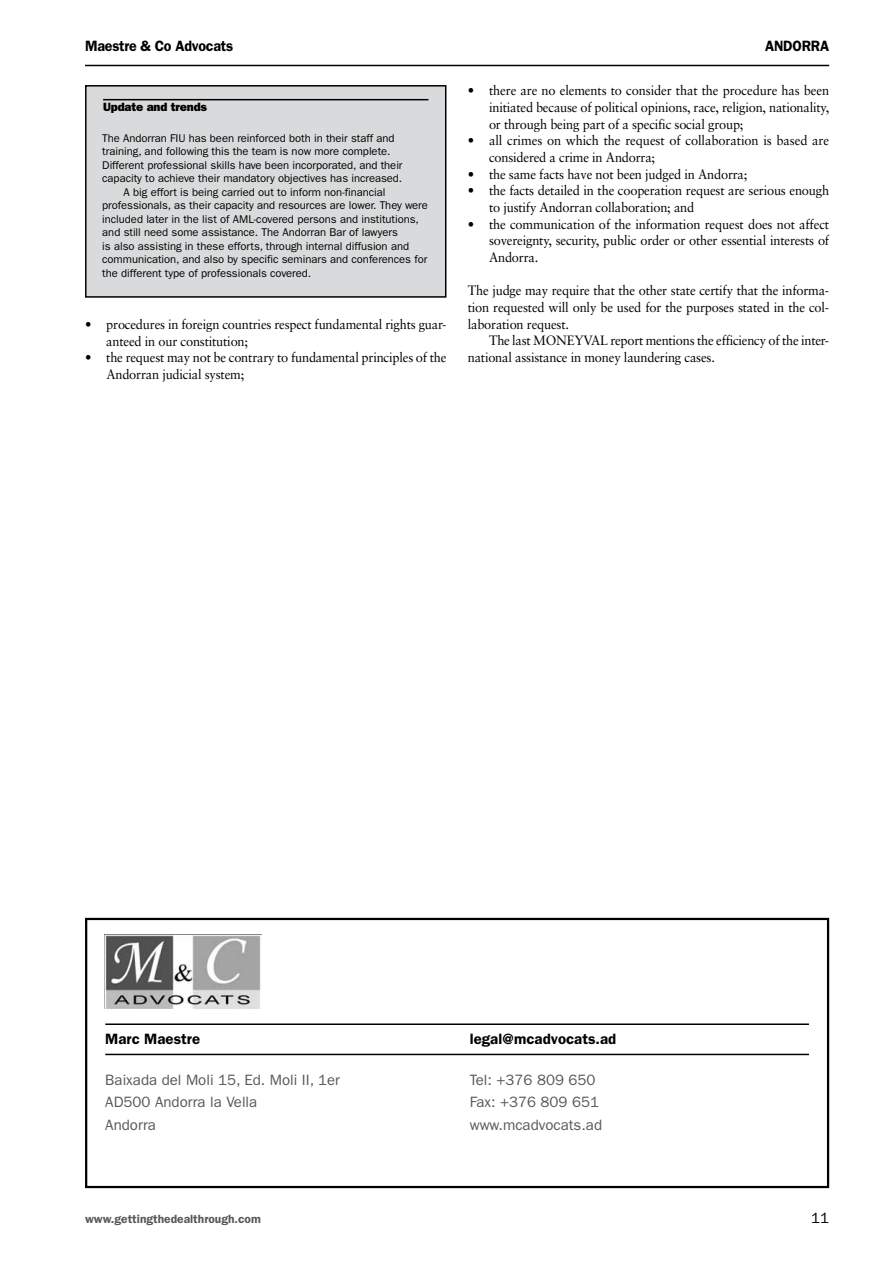
<style>
.page{position:relative;width:893px;height:1263px;background:#fff}
.page>*{position:absolute;margin:0;border:0;box-sizing:border-box;transform-origin:0 0}
.t1{font:15px "Franklin Gothic";color:#58585a}
.t2{font:600 15px "Franklin Gothic";color:#000}
.t3{font:600 15px "Franklin Gothic";color:#000;scale:.95 1}
.t4{font:15px "Franklin Gothic";color:#000}
.t5{font:13.5px/16.6px "Sabon";letter-spacing:-.015em;color:#000;scale:.95 1}
.t6{font:600 12px "Franklin Gothic";color:#58585a}
.t7{font:800 12px "Franklin Gothic";letter-spacing:-.01em;color:#000}
.t8{font:11.25px "Franklin Gothic";letter-spacing:-.005em;color:#000}
</style>
<div class="page">
<hr style="left:85px;top:65px;width:744px;height:1px;background:#000">
<hr style="left:105px;top:1023px;width:704px;height:2px;background:#000">
<hr style="left:105px;top:1054px;width:704px;height:1px;background:#000">
<div style="left:85px;top:918px;width:744px;height:270px;border:2px solid #000"></div>
<img style="left:104px;top:935px;width:157px;height:74px">
<div style="left:86px;top:86px;width:360px;height:211px;background:#d9dadb"></div>
<div style="left:85px;top:85px;width:361px;height:213px;border:2px solid #000"></div>
<hr style="left:103px;top:99px;width:325px;height:1px;background:#000">
<p class="t3" style="left:85px;top:37px;width:157px">Maestre &amp; Co Advocats</p>
<p class="t3" style="left:765px;top:37px;width:69px">ANDORRA</p>
<p class="t7" style="left:103px;top:100px;width:105px">Update and trends</p>
<p class="t8" style="left:102px;top:131px;width:294px">The Andorran FIU has been reinforced both in their staff and</p>
<p class="t8" style="left:102px;top:145px;width:290px">training, and following this the team is now more complete.</p>
<p class="t8" style="left:102px;top:158px;width:302px">Different professional skills have been incorporated, and their</p>
<p class="t8" style="left:102px;top:172px;width:301px">capacity to achieve their mandatory objectives has increased.</p>
<p class="t8" style="left:124px;top:185px;width:263px">A big effort is being carried out to inform non-financial</p>
<p class="t8" style="left:102px;top:199px;width:327px">professionals, as their capacity and resources are lower. They were</p>
<p class="t8" style="left:102px;top:212px;width:318px">included later in the list of AML-covered persons and institutions,</p>
<p class="t8" style="left:102px;top:226px;width:297px">and still need some assistance. The Andorran Bar of lawyers</p>
<p class="t8" style="left:102px;top:239px;width:308px">is also assisting in these efforts, through internal diffusion and</p>
<p class="t8" style="left:102px;top:253px;width:327px">communication, and also by specific seminars and conferences for</p>
<p class="t8" style="left:102px;top:266px;width:210px">the different type of professionals covered.</p>
<p class="t5" style="left:106px;top:316px;width:360px;text-indent:-21px">• procedures in foreign countries respect fundamental rights guar&shy;anteed in our constitution;</p>
<p class="t5" style="left:106px;top:349px;width:360px;text-indent:-21px">• the request may not be contrary to fundamental principles of the<br>Andorran judicial system;</p>
<p class="t5" style="left:489px;top:82px;width:360px;text-align:justify;text-indent:-21px">• there are no elements to consider that the procedure has been initiated because of political opinions, race, religion, nationality, or through being part of a specific social group;</p>
<p class="t5" style="left:489px;top:132px;width:360px;text-indent:-21px">• all crimes on which the request of collaboration is based are considered a crime in Andorra;</p>
<p class="t5" style="left:468px;top:166px;width:296px">• the same facts have not been judged in Andorra;</p>
<p class="t5" style="left:489px;top:182px;width:360px;text-indent:-21px">• the facts detailed in the cooperation request are serious enough to justify Andorran collaboration; and</p>
<p class="t5" style="left:489px;top:215px;width:360px;text-align:justify;text-indent:-21px">• the communication of the information request does not affect sovereignty, security, public order or other essential interests of Andorra.</p>
<p class="t5" style="left:468px;top:282px;width:382px;text-align:justify">The judge may require that the other state certify that the informa&shy;tion requested will only be used for the purposes stated in the col&shy;laboration request.</p>
<p class="t5" style="left:468px;top:332px;width:382px;text-indent:21px">The last MONEYVAL report mentions the efficiency of the inter&shy;national assistance in money laundering cases.</p>
<p class="t2" style="left:105px;top:1030px;width:96px">Marc Maestre</p>
<p class="t2" style="left:470px;top:1030px;width:148px">legal@mcadvocats.ad</p>
<p class="t1" style="left:105px;top:1071px;width:236px">Baixada del Moli 15, Ed. Moli II, 1er</p>
<p class="t1" style="left:470px;top:1071px;width:127px">Tel: +376 809 650</p>
<p class="t1" style="left:105px;top:1093px;width:154px">AD500 Andorra la Vella</p>
<p class="t1" style="left:470px;top:1093px;width:131px">Fax: +376 809 651</p>
<p class="t1" style="left:105px;top:1116px;width:52px">Andorra</p>
<p class="t1" style="left:470px;top:1116px;width:134px">www.mcadvocats.ad</p>
<p class="t6" style="left:85px;top:1212px;width:177px">www.gettingthedealthrough.com</p>
<p class="t4" style="left:811px;top:1209px;width:19px">11</p>
</div>
